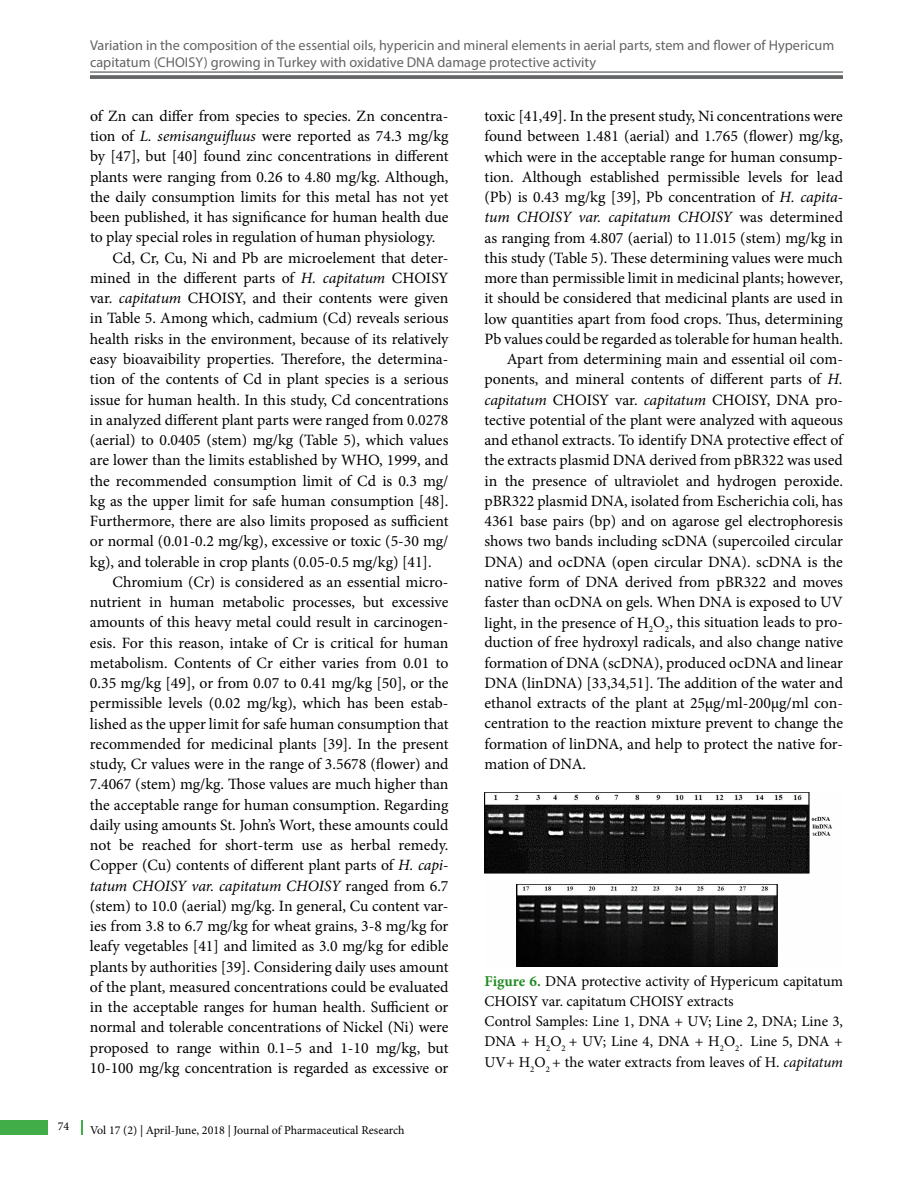
<style>
.page{position:relative;width:918px;height:1188px;background:#fff}
.page>*{position:absolute;margin:0;border:0;box-sizing:border-box;transform-origin:0 0}
.t1{font:15.75px "Minion Pro";color:#000}
.t2{font:italic 15.75px "Minion Pro";letter-spacing:-.01em;color:#000}
.t3{font:15px/20.1px "Minion Pro";color:#000}
.t4{font:14.25px/17.2px "Myriad Pro";color:#636466}
.t5{font:12px "Minion Pro";color:#000}
.s1{font-style:italic}
.s2{font-style:normal}
.s3{font-weight:700;color:#228b22}
</style>
<div class="page">
<div style="left:0;top:1120px;width:47px;height:15px;background:#41ad49"></div>
<svg style="left:81px;top:1120px;width:1px;height:15px"></svg>
<hr style="left:90px;top:71px;width:753px;height:2px;background:#636466">
<svg style="left:90px;top:75px;width:753px;height:4px;background:#6c6d6f"></svg>
<img style="left:484px;top:793px;width:349px;height:174px">
<p class="t5" style="left:58px;top:1118px;width:13px">74</p>
<p class="t4" style="left:90px;top:36px;width:746px">Variation in the composition of the essential oils, hypericin and mineral elements in aerial parts, stem and flower of Hypericum capitatum (CHOISY) growing in Turkey with oxidative DNA damage protective activity</p>
<p class="t1" style="left:90px;top:105px;width:360px">of Zn can differ from species to species. Zn concentra-</p>
<p class="t1" style="left:90px;top:126px;width:360px">tion of <span class="s1">L. semisanguifluus</span> were reported as 74.3 mg/kg</p>
<p class="t1" style="left:90px;top:146px;width:360px">by [47], but [40] found zinc concentrations in different</p>
<p class="t1" style="left:90px;top:166px;width:360px">plants were ranging from 0.26 to 4.80 mg/kg. Although,</p>
<p class="t1" style="left:90px;top:186px;width:360px">the daily consumption limits for this metal has not yet</p>
<p class="t1" style="left:90px;top:207px;width:360px">been published, it has significance for human health due</p>
<p class="t1" style="left:90px;top:227px;width:347px">to play special roles in regulation of human physiology.</p>
<p class="t1" style="left:113px;top:247px;width:337px">Cd, Cr, Cu, Ni and Pb are microelement that deter-</p>
<p class="t1" style="left:90px;top:267px;width:360px">mined in the different parts of <span class="s1">H. capitatum</span> CHOISY</p>
<p class="t1" style="left:90px;top:288px;width:360px">var. <span class="s1">capitatum</span> CHOISY, and their contents were given</p>
<p class="t1" style="left:90px;top:308px;width:360px">in Table 5. Among which, cadmium (Cd) reveals serious</p>
<p class="t1" style="left:90px;top:328px;width:360px">health risks in the environment, because of its relatively</p>
<p class="t1" style="left:90px;top:348px;width:360px">easy bioavaibility properties. Therefore, the determina-</p>
<p class="t1" style="left:90px;top:369px;width:360px">tion of the contents of Cd in plant species is a serious</p>
<p class="t1" style="left:90px;top:389px;width:360px">issue for human health. In this study, Cd concentrations</p>
<p class="t1" style="left:90px;top:409px;width:360px">in analyzed different plant parts were ranged from 0.0278</p>
<p class="t1" style="left:90px;top:429px;width:360px">(aerial) to 0.0405 (stem) mg/kg (Table 5), which values</p>
<p class="t1" style="left:90px;top:450px;width:360px">are lower than the limits established by WHO, 1999, and</p>
<p class="t1" style="left:90px;top:470px;width:360px">the recommended consumption limit of Cd is 0.3 mg/</p>
<p class="t1" style="left:90px;top:490px;width:360px">kg as the upper limit for safe human consumption [48].</p>
<p class="t1" style="left:90px;top:510px;width:360px">Furthermore, there are also limits proposed as sufficient</p>
<p class="t1" style="left:90px;top:531px;width:360px">or normal (0.01-0.2 mg/kg), excessive or toxic (5-30 mg/</p>
<p class="t1" style="left:90px;top:551px;width:343px">kg), and tolerable in crop plants (0.05-0.5 mg/kg) [41].</p>
<p class="t1" style="left:112px;top:571px;width:338px">Chromium (Cr) is considered as an essential micro-</p>
<p class="t1" style="left:90px;top:591px;width:360px">nutrient in human metabolic processes, but excessive</p>
<p class="t1" style="left:90px;top:612px;width:360px">amounts of this heavy metal could result in carcinogen-</p>
<p class="t1" style="left:90px;top:632px;width:360px">esis. For this reason, intake of Cr is critical for human</p>
<p class="t1" style="left:90px;top:652px;width:360px">metabolism. Contents of Cr either varies from 0.01 to</p>
<p class="t1" style="left:90px;top:672px;width:360px">0.35 mg/kg [49], or from 0.07 to 0.41 mg/kg [50], or the</p>
<p class="t1" style="left:90px;top:693px;width:360px">permissible levels (0.02 mg/kg), which has been estab-</p>
<p class="t1" style="left:90px;top:713px;width:360px">lished as the upper limit for safe human consumption that</p>
<p class="t1" style="left:90px;top:733px;width:360px">recommended for medicinal plants [39]. In the present</p>
<p class="t1" style="left:90px;top:754px;width:360px">study, Cr values were in the range of 3.5678 (flower) and</p>
<p class="t1" style="left:90px;top:774px;width:360px">7.4067 (stem) mg/kg. Those values are much higher than</p>
<p class="t1" style="left:90px;top:794px;width:360px">the acceptable range for human consumption. Regarding</p>
<p class="t1" style="left:90px;top:814px;width:360px">daily using amounts St. John’s Wort, these amounts could</p>
<p class="t1" style="left:90px;top:835px;width:360px">not be reached for short-term use as herbal remedy.</p>
<p class="t1" style="left:90px;top:855px;width:360px">Copper (Cu) contents of different plant parts of <span class="s1">H. capi-</span></p>
<p class="t2" style="left:90px;top:875px;width:360px">tatum CHOISY var. capitatum CHOISY <span class="s2">ranged from 6.7</span></p>
<p class="t1" style="left:90px;top:895px;width:360px">(stem) to 10.0 (aerial) mg/kg. In general, Cu content var-</p>
<p class="t1" style="left:90px;top:916px;width:360px">ies from 3.8 to 6.7 mg/kg for wheat grains, 3-8 mg/kg for</p>
<p class="t1" style="left:90px;top:936px;width:360px">leafy vegetables [41] and limited as 3.0 mg/kg for edible</p>
<p class="t1" style="left:90px;top:956px;width:360px">plants by authorities [39]. Considering daily uses amount</p>
<p class="t1" style="left:90px;top:976px;width:360px">of the plant, measured concentrations could be evaluated</p>
<p class="t1" style="left:90px;top:997px;width:360px">in the acceptable ranges for human health. Sufficient or</p>
<p class="t1" style="left:90px;top:1017px;width:360px">normal and tolerable concentrations of Nickel (Ni) were</p>
<p class="t1" style="left:90px;top:1037px;width:360px">proposed to range within 0.1–5 and 1-10 mg/kg, but</p>
<p class="t1" style="left:90px;top:1057px;width:360px">10-100 mg/kg concentration is regarded as excessive or</p>
<p class="t1" style="left:484px;top:106px;width:360px">toxic [41,49]. In the present study, Ni concentrations were</p>
<p class="t1" style="left:484px;top:126px;width:360px">found between 1.481 (aerial) and 1.765 (flower) mg/kg,</p>
<p class="t1" style="left:484px;top:146px;width:360px">which were in the acceptable range for human consump-</p>
<p class="t1" style="left:484px;top:166px;width:360px">tion. Although established permissible levels for lead</p>
<p class="t1" style="left:484px;top:187px;width:360px">(Pb) is 0.43 mg/kg [39], Pb concentration of <span class="s1">H. capita-</span></p>
<p class="t2" style="left:484px;top:207px;width:360px">tum CHOISY var. capitatum CHOISY <span class="s2">was determined</span></p>
<p class="t1" style="left:484px;top:227px;width:360px">as ranging from 4.807 (aerial) to 11.015 (stem) mg/kg in</p>
<p class="t1" style="left:484px;top:247px;width:360px">this study (Table 5). These determining values were much</p>
<p class="t1" style="left:484px;top:268px;width:360px">more than permissible limit in medicinal plants; however,</p>
<p class="t1" style="left:484px;top:288px;width:360px">it should be considered that medicinal plants are used in</p>
<p class="t1" style="left:484px;top:308px;width:360px">low quantities apart from food crops. Thus, determining</p>
<p class="t1" style="left:484px;top:328px;width:360px">Pb values could be regarded as tolerable for human health.</p>
<p class="t1" style="left:507px;top:349px;width:338px">Apart from determining main and essential oil com-</p>
<p class="t1" style="left:484px;top:369px;width:360px">ponents, and mineral contents of different parts of <span class="s1">H.</span></p>
<p class="t1" style="left:484px;top:389px;width:360px"><span class="s1">capitatum</span> CHOISY var. <span class="s1">capitatum</span> CHOISY, DNA pro-</p>
<p class="t1" style="left:484px;top:409px;width:360px">tective potential of the plant were analyzed with aqueous</p>
<p class="t1" style="left:484px;top:430px;width:360px">and ethanol extracts. To identify DNA protective effect of</p>
<p class="t1" style="left:484px;top:450px;width:360px">the extracts plasmid DNA derived from pBR322 was used</p>
<p class="t1" style="left:484px;top:470px;width:360px">in the presence of ultraviolet and hydrogen peroxide.</p>
<p class="t1" style="left:484px;top:490px;width:360px">pBR322 plasmid DNA, isolated from Escherichia coli, has</p>
<p class="t1" style="left:484px;top:511px;width:360px">4361 base pairs (bp) and on agarose gel electrophoresis</p>
<p class="t1" style="left:484px;top:531px;width:360px">shows two bands including scDNA (supercoiled circular</p>
<p class="t1" style="left:484px;top:551px;width:360px">DNA) and ocDNA (open circular DNA). scDNA is the</p>
<p class="t1" style="left:484px;top:571px;width:360px">native form of DNA derived from pBR322 and moves</p>
<p class="t1" style="left:484px;top:592px;width:360px">faster than ocDNA on gels. When DNA is exposed to UV</p>
<p class="t1" style="left:484px;top:612px;width:360px">light, in the presence of H<sub>2</sub>O<sub>2</sub>, this situation leads to pro-</p>
<p class="t1" style="left:484px;top:632px;width:360px">duction of free hydroxyl radicals, and also change native</p>
<p class="t1" style="left:484px;top:652px;width:360px">formation of DNA (scDNA), produced ocDNA and linear</p>
<p class="t1" style="left:484px;top:672px;width:360px">DNA (linDNA) [33,34,51]. The addition of the water and</p>
<p class="t1" style="left:484px;top:693px;width:360px">ethanol extracts of the plant at 25µg/ml-200µg/ml con-</p>
<p class="t1" style="left:484px;top:713px;width:360px">centration to the reaction mixture prevent to change the</p>
<p class="t1" style="left:484px;top:733px;width:360px">formation of linDNA, and help to protect the native for-</p>
<p class="t1" style="left:484px;top:753px;width:103px">mation of DNA.</p>
<p class="t3" style="left:484px;top:972px;width:360px"><span class="s3">Figure 6.</span> DNA protective activity of Hypericum capitatum CHOISY var. capitatum CHOISY extracts<br>Control Samples: Line 1, DNA + UV; Line 2, DNA; Line 3, DNA + H<sub>2</sub>O<sub>2</sub> + UV; Line 4, DNA + H<sub>2</sub>O<sub>2</sub>. Line 5, DNA + UV+ H<sub>2</sub>O<sub>2</sub> + the water extracts from leaves of H. <span class="s1">capitatum</span></p>
<p class="t5" style="left:90px;top:1123px;width:316px">Vol 17 (2) | April-June, 2018 | Journal of Pharmaceutical Research</p>
</div>
